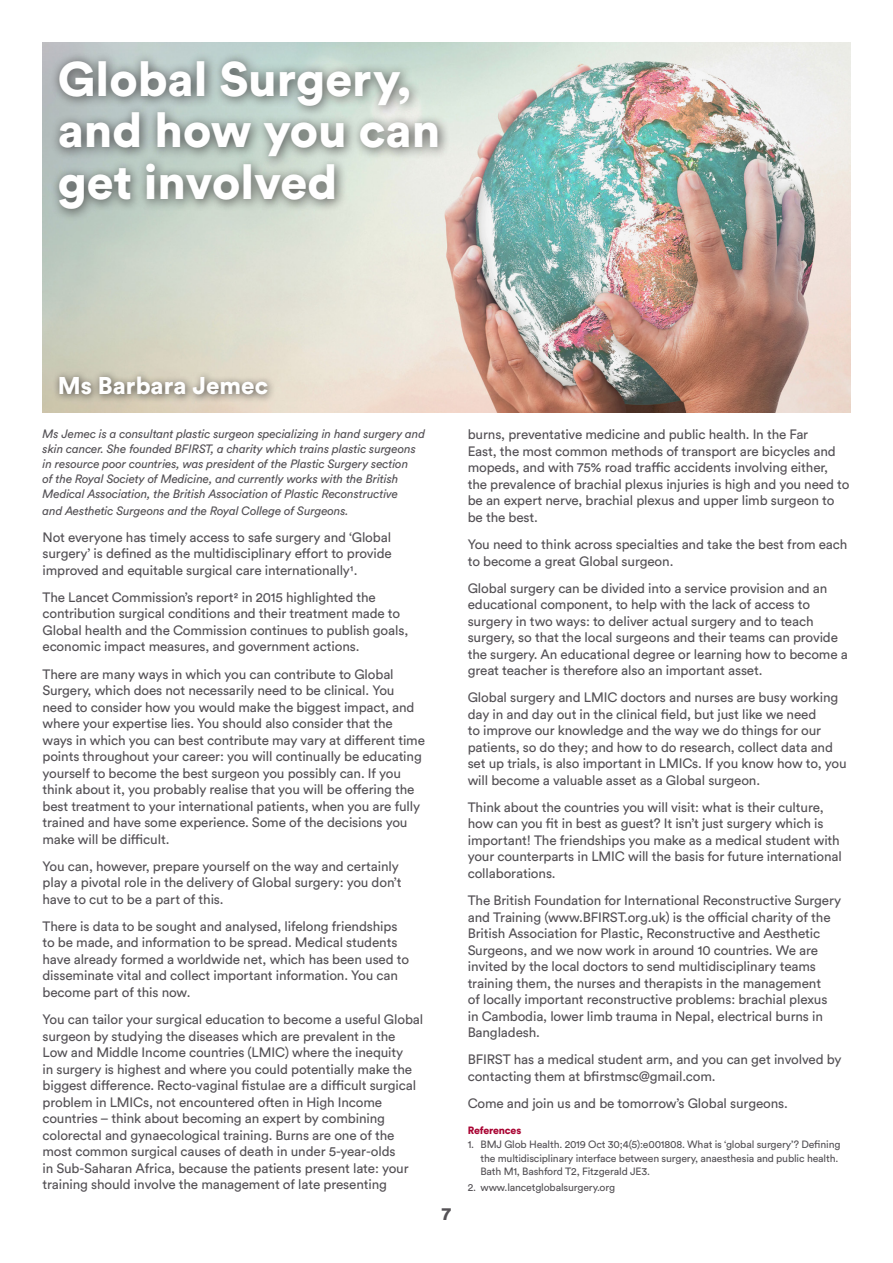
<style>
.page{position:relative;width:893px;height:1263px;background:#fff}
.page>*{position:absolute;margin:0;border:0;box-sizing:border-box;transform-origin:0 0}
.t1{font:900 48px/51.4px "Circular Std";color:#fff}
.t2{font:900 24px "Circular Std";color:#fff}
.t3{font:900 18px "Circular Std";color:#545155}
.t4{font:13.5px/16.5px "Circular Std";letter-spacing:-.01em;color:#545155}
.t5{font:italic 12px/15px "Circular Std";letter-spacing:-.01em;color:#545155}
.t6{font:10.5px/13.5px "Circular Std";letter-spacing:-.015em;color:#545155}
.t7{font:900 10.5px "Circular Std";letter-spacing:-.015em;color:#a90332}
</style>
<div class="page">
<img style="left:43px;top:43px;width:807px;height:370px">
<div style="left:50px;top:52px;width:401px;height:169px;background:#231f20;opacity:.75"></div>
<div style="left:53px;top:370px;width:223px;height:33px;background:#231f20;opacity:.75"></div>
<p class="t1" style="left:58px;top:52px;width:384px">Global Surgery, and how you can get involved</p>
<p class="t2" style="left:58px;top:369px;width:212px">Ms Barbara Jemec</p>
<p class="t5" style="left:43px;top:426px;width:384px">Ms Jemec is a consultant plastic surgeon specializing in hand surgery and skin cancer. She founded BFIRST, a charity which trains plastic surgeons in resource poor countries, was president of the Plastic Surgery section<br>of the Royal Society of Medicine, and currently works with the British Medical Association, the British Association of Plastic Reconstructive</p>
<p class="t5" style="left:43px;top:503px;width:308px">and Aesthetic Surgeons and the Royal College of Surgeons.</p>
<p class="t4" style="left:43px;top:529px;width:351px;text-align:justify">Not everyone has timely access to safe surgery and ‘Global surgery’ is defined as the multidisciplinary effort to provide improved and equitable surgical care internationally1.</p>
<p class="t4" style="left:43px;top:589px;width:367px">The Lancet Commission’s report2 in 2015 highlighted the contribution surgical conditions and their treatment made to Global health and the Commission continues to publish goals, economic impact measures, and government actions.</p>
<p class="t4" style="left:43px;top:665px;width:384px">There are many ways in which you can contribute to Global Surgery, which does not necessarily need to be clinical. You need to consider how you would make the biggest impact, and where your expertise lies. You should also consider that the ways in which you can best contribute may vary at different time points throughout your career: you will continually be educating yourself to become the best surgeon you possibly can. If you think about it, you probably realise that you will be offering the best treatment to your international patients, when you are fully trained and have some experience. Some of the decisions you make will be difficult.</p>
<p class="t4" style="left:43px;top:857px;width:360px">You can, however, prepare yourself on the way and certainly play a pivotal role in the delivery of Global surgery: you don’t have to cut to be a part of this.</p>
<p class="t4" style="left:43px;top:918px;width:368px">There is data to be sought and analysed, lifelong friendships to be made, and information to be spread. Medical students have already formed a worldwide net, which has been used to disseminate vital and collect important information. You can become part of this now.</p>
<p class="t4" style="left:43px;top:1011px;width:382px">You can tailor your surgical education to become a useful Global surgeon by studying the diseases which are prevalent in the Low and Middle Income countries (LMIC) where the inequity<br>in surgery is highest and where you could potentially make the biggest difference. Recto-vaginal fistulae are a difficult surgical problem in LMICs, not encountered often in High Income countries – think about becoming an expert by combining colorectal and gynaecological training. Burns are one of the most common surgical causes of death in under 5-year-olds<br>in Sub-Saharan Africa, because the patients present late: your training should involve the management of late presenting</p>
<h3 class="t3" style="left:442px;top:1202px;width:11px">7</h3>
<p class="t4" style="left:468px;top:426px;width:383px">burns, preventative medicine and public health. In the Far<br>East, the most common methods of transport are bicycles and mopeds, and with 75% road traffic accidents involving either, the prevalence of brachial plexus injuries is high and you need to be an expert nerve, brachial plexus and upper limb surgeon to be the best.</p>
<p class="t4" style="left:468px;top:536px;width:381px">You need to think across specialties and take the best from each to become a great Global surgeon.</p>
<p class="t4" style="left:468px;top:579px;width:382px">Global surgery can be divided into a service provision and an educational component, to help with the lack of access to surgery in two ways: to deliver actual surgery and to teach surgery, so that the local surgeons and their teams can provide the surgery. An educational degree or learning how to become a great teacher is therefore also an important asset.</p>
<p class="t4" style="left:468px;top:689px;width:380px">Global surgery and LMIC doctors and nurses are busy working day in and day out in the clinical field, but just like we need<br>to improve our knowledge and the way we do things for our patients, so do they; and how to do research, collect data and set up trials, is also important in LMICs. If you know how to, you will become a valuable asset as a Global surgeon.</p>
<p class="t4" style="left:468px;top:799px;width:376px">Think about the countries you will visit: what is their culture, how can you fit in best as guest? It isn’t just surgery which is important! The friendships you make as a medical student with your counterparts in LMIC will the basis for future international collaborations.</p>
<p class="t4" style="left:468px;top:892px;width:375px">The British Foundation for International Reconstructive Surgery and Training (www.BFIRST.org.uk) is the official charity of the British Association for Plastic, Reconstructive and Aesthetic Surgeons, and we now work in around 10 countries. We are invited by the local doctors to send multidisciplinary teams training them, the nurses and therapists in the management<br>of locally important reconstructive problems: brachial plexus in Cambodia, lower limb trauma in Nepal, electrical burns in Bangladesh.</p>
<p class="t4" style="left:468px;top:1051px;width:375px">BFIRST has a medical student arm, and you can get involved by contacting them at bfirstmsc@gmail.com.</p>
<p class="t4" style="left:468px;top:1095px;width:322px">Come and join us and be tomorrow’s Global surgeons.</p>
<p class="t7" style="left:468px;top:1123px;width:55px">References</p>
<p class="t6" style="left:480px;top:1138px;width:361px;text-indent:-13px">1. BMJ Glob Health. 2019 Oct 30;4(5):e001808. What is ‘global surgery’? Defining the multidisciplinary interface between surgery, anaesthesia and public health.<br>Bath M1, Bashford T2, Fitzgerald JE3.</p>
<p class="t6" style="left:468px;top:1180px;width:149px">2. www.lancetglobalsurgery.org</p>
</div>
